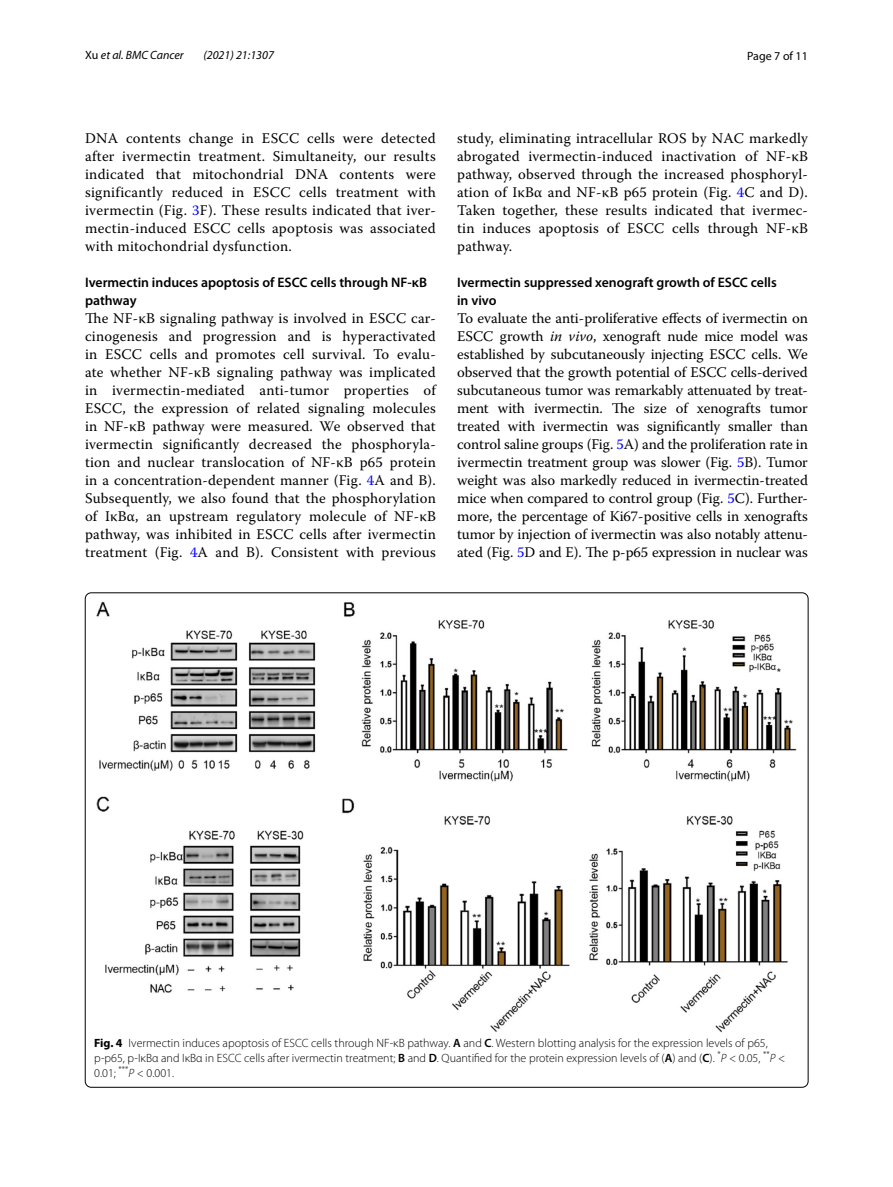
<style>
.page{position:relative;width:893px;height:1187px;background:#fff}
.page>*{position:absolute;margin:0;border:0;box-sizing:border-box;transform-origin:0 0}
.t1{font:14.7px/18px "Warnock Pro";letter-spacing:.015em;color:#000;text-align:justify}
.t2{font:600 13.8px/18px "Myriad Pro";color:#000}
.t3{font:300 12px/15px "Myriad Pro";color:#000}
.t4{font:italic 12px "Myriad Pro";color:#000}
.t5{font:12px "Myriad Pro";color:#000}
.s1{font-style:normal}
.s2{color:#00f}
.s3{font-style:italic}
.s4{font-weight:700}
.s5{font-weight:600}
</style>
<div class="page">
<img style="left:96px;top:601px;width:701px;height:430px">
<p class="t4" style="left:85px;top:48px;width:100px"><span class="s1">Xu</span> et al. BMC Cancer</p>
<p class="t4" style="left:203px;top:48px;width:72px">(2021) 21:1307</p>
<p class="t5" style="left:747px;top:48px;width:62px">Page 7 of 11</p>
<p class="t1" style="left:85px;top:128px;width:352px">DNA contents change in ESCC cells were detected after ivermectin treatment. Simultaneity, our results indicated that mitochondrial DNA contents were significantly reduced in ESCC cells treatment with ivermectin (Fig. <span class="s2">3</span>F). These results indicated that iver&shy;mectin-induced ESCC cells apoptosis was associated with mitochondrial dysfunction.</p>
<p class="t2" style="left:85px;top:273px;width:344px">Ivermectin induces apoptosis of ESCC cells through NF‑κB pathway</p>
<p class="t1" style="left:85px;top:308px;width:352px">The NF-κB signaling pathway is involved in ESCC car&shy;cinogenesis and progression and is hyperactivated in ESCC cells and promotes cell survival. To evalu&shy;ate whether NF-κB signaling pathway was implicated in ivermectin-mediated anti-tumor properties of ESCC, the expression of related signaling molecules in NF-κB pathway were measured. We observed that ivermectin significantly decreased the phosphoryla&shy;tion and nuclear translocation of NF-κB p65 protein in a concentration-dependent manner (Fig. <span class="s2">4</span>A and B).<br>Subsequently, we also found that the phosphorylation of IκBα, an upstream regulatory molecule of NF-κB pathway, was inhibited in ESCC cells after ivermectin treatment (Fig. <span class="s2">4</span>A and B). Consistent with previous</p>
<p class="t1" style="left:457px;top:128px;width:352px">study, eliminating intracellular ROS by NAC markedly abrogated ivermectin-induced inactivation of NF-κB pathway, observed through the increased phosphoryl&shy;ation of IκBα and NF-κB p65 protein (Fig. <span class="s2">4</span>C and D).<br>Taken together, these results indicated that ivermec&shy;tin induces apoptosis of ESCC cells through NF-κB pathway.</p>
<p class="t2" style="left:457px;top:273px;width:321px">Ivermectin suppressed xenograft growth of ESCC cells in vivo</p>
<p class="t1" style="left:457px;top:308px;width:352px">To evaluate the anti-proliferative effects of ivermectin on ESCC growth <span class="s3">in vivo</span>, xenograft nude mice model was established by subcutaneously injecting ESCC cells. We observed that the growth potential of ESCC cells-derived subcutaneous tumor was remarkably attenuated by treat&shy;ment with ivermectin. The size of xenografts tumor treated with ivermectin was significantly smaller than control saline groups (Fig. <span class="s2">5</span>A) and the proliferation rate in ivermectin treatment group was slower (Fig. <span class="s2">5</span>B). Tumor weight was also markedly reduced in ivermectin-treated mice when compared to control group (Fig. <span class="s2">5</span>C). Further&shy;more, the percentage of Ki67-positive cells in xenografts tumor by injection of ivermectin was also notably attenu&shy;ated (Fig. <span class="s2">5</span>D and E). The p-p65 expression in nuclear was</p>
<p class="t3" style="left:94px;top:1035px;width:692px"><span class="s4">Fig. 4</span> Ivermectin induces apoptosis of ESCC cells through NF-κB pathway. <span class="s5">A</span> and <span class="s5">C</span>. Western blotting analysis for the expression levels of p65, p-p65, p-IκBα and IκBα in ESCC cells after ivermectin treatment; <span class="s5">B</span> and <span class="s5">D</span>. Quantified for the protein expression levels of (<span class="s5">A</span>) and (<span class="s5">C</span>). <sup>*</sup><span class="s3">P</span> &lt; 0.05, <sup>**</sup><span class="s3">P</span> &lt;<br>0.01; <sup>***</sup><span class="s3">P</span> &lt; 0.001.</p>
</div>
